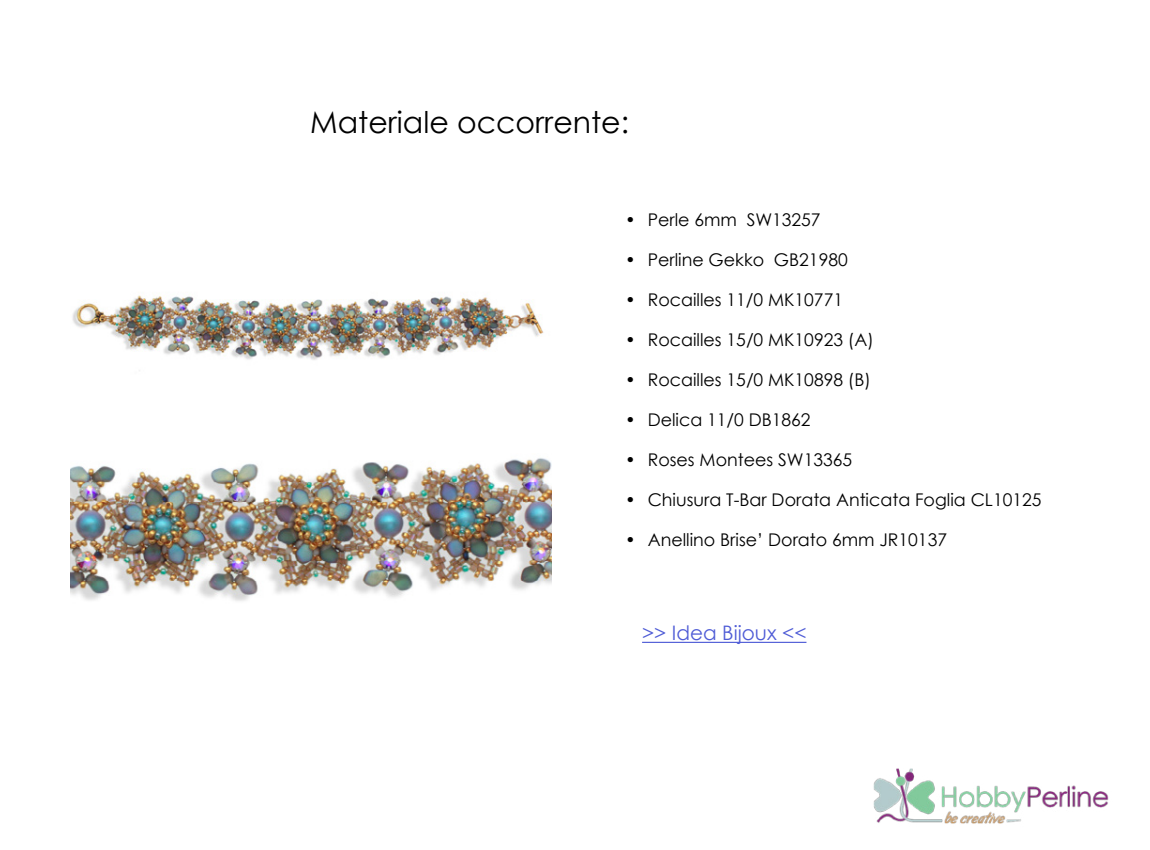
<style>
.page{position:relative;width:1150px;height:850px;background:#fff}
.page>*{position:absolute;margin:0;border:0;box-sizing:border-box;transform-origin:0 0}
.t1{font:30px "Century Gothic";color:#000}
.t2{font:20px "Century Gothic";color:#4f5cd6}
.t3{font:17.5px "Century Gothic";color:#000}
</style>
<div class="page">
<img style="left:70px;top:295px;width:481px;height:306px">
<hr style="left:642px;top:642px;width:164px;height:1px;background:#4f5cd6">
<img style="left:873px;top:768px;width:236px;height:56px">
<h1 class="t1" style="left:310px;top:101px;width:321px">Materiale occorrente:</h1>
<p class="t3" style="left:625px;top:208px;width:197px">• Perle 6mm SW13257</p>
<p class="t3" style="left:625px;top:248px;width:224px">• Perline Gekko GB21980</p>
<p class="t3" style="left:625px;top:288px;width:219px">• Rocailles 11/0 MK10771</p>
<p class="t3" style="left:625px;top:328px;width:250px">• Rocailles 15/0 MK10923 (A)</p>
<p class="t3" style="left:625px;top:368px;width:247px">• Rocailles 15/0 MK10898 (B)</p>
<p class="t3" style="left:625px;top:408px;width:187px">• Delica 11/0 DB1862</p>
<p class="t3" style="left:625px;top:448px;width:228px">• Roses Montees SW13365</p>
<p class="t3" style="left:625px;top:488px;width:418px">• Chiusura T-Bar Dorata Anticata Foglia CL10125</p>
<p class="t3" style="left:625px;top:528px;width:323px">• Anellino Brise’ Dorato 6mm JR10137</p>
<p class="t2" style="left:642px;top:619px;width:166px">&gt;&gt; Idea Bijoux &lt;&lt;</p>
</div>
